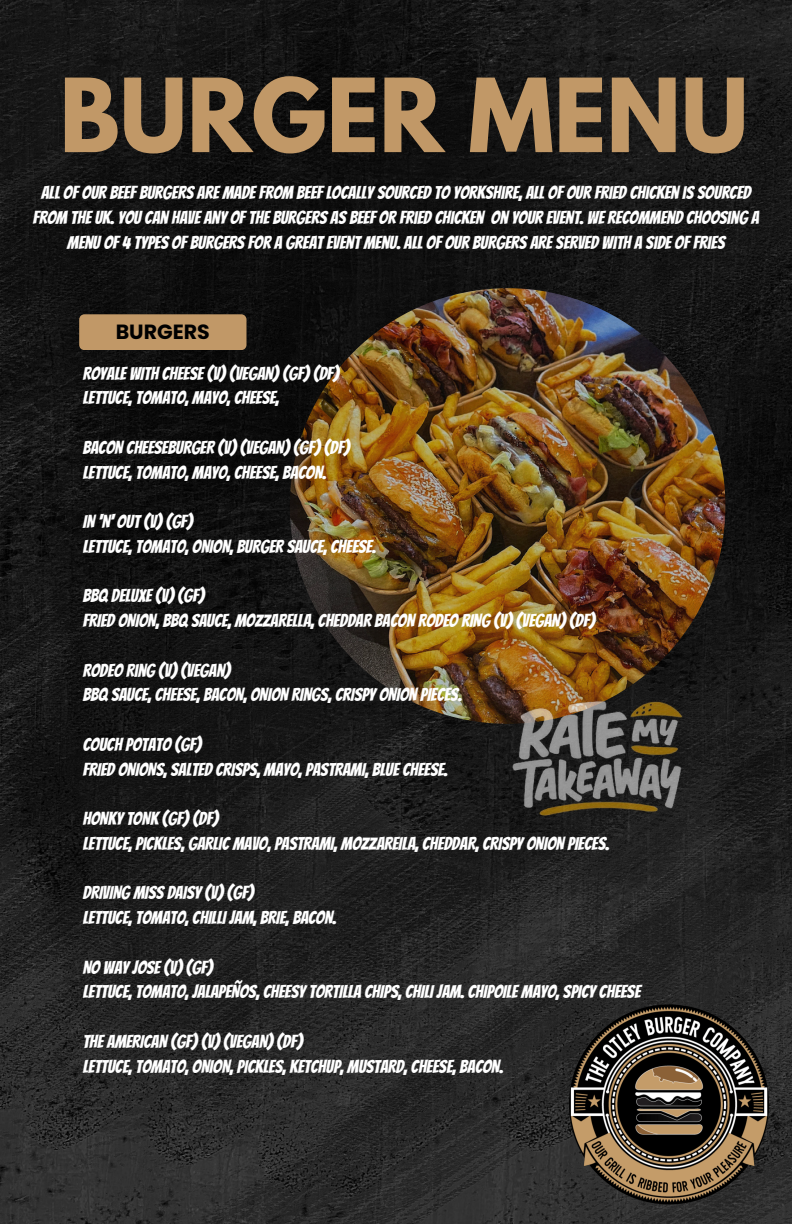
<style>
.page{position:relative;width:792px;height:1224px;background:#fff}
.page>*{position:absolute;margin:0;border:0;box-sizing:border-box;transform-origin:0 0}
.t1{font:700 90.4px "League Spartan";color:#c19867}
.t2{font:700 20.5px "Poppins";color:#000}
.t3{font:18px/24.8px "Bangers";color:#fff;text-align:center}
</style>
<div class="page">
<img style="left:0;top:0;width:792px;height:1224px">
<img style="left:290px;top:288px;width:435px;height:436px;border-radius:50%">
<div style="left:79px;top:314px;width:168px;height:36px;background:#c19867"></div>
<img style="left:482px;top:644px;width:230px;height:230px">
<img style="left:565px;top:979px;width:207px;height:245px">
<p class="t1" style="left:59px;top:71px;width:690px">BURGER MENU</p>
<p class="t3" style="left:33px;top:180px;width:728px">ALL OF OUR BEEF BURGERS ARE MADE FROM BEEF LOCALLY SOURCED TO YORKSHIRE, ALL OF OUR FRIED CHICKEN IS SOURCED<br>FROM THE UK. YOU CAN HAVE ANY OF THE BURGERS AS BEEF OR FRIED CHICKEN ON YOUR EVENT. WE RECOMMEND CHOOSING A<br>MENU OF 4 TYPES OF BURGERS FOR A GREAT EVENT MENU. ALL OF OUR BURGERS ARE SERVED WITH A SIDE OF FRIES</p>
<p class="t2" style="left:116px;top:317px;width:96px">BURGERS</p>
<p class="t3" style="left:83px;top:361px;width:258px">ROYALE WITH CHEESE (V) (VEGAN) (GF) (DF)</p>
<p class="t3" style="left:83px;top:386px;width:198px">LETTUCE, TOMATO, MAYO, CHEESE,</p>
<p class="t3" style="left:83px;top:435px;width:269px">BACON CHEESEBURGER (V) (VEGAN) (GF) (DF)</p>
<p class="t3" style="left:83px;top:460px;width:245px">LETTUCE, TOMATO, MAYO, CHEESE, BACON.</p>
<p class="t3" style="left:83px;top:509px;width:111px">IN 'N' OUT (V) (GF)</p>
<p class="t3" style="left:83px;top:534px;width:294px">LETTUCE, TOMATO, ONION, BURGER SAUCE, CHEESE.</p>
<p class="t3" style="left:83px;top:584px;width:123px">BBQ DELUXE (V) (GF)</p>
<p class="t3" style="left:83px;top:608px;width:514px">FRIED ONION, BBQ SAUCE, MOZZARELLA, CHEDDAR BACON RODEO RING (V) (VEGAN) (DF)</p>
<p class="t3" style="left:83px;top:658px;width:149px">RODEO RING (V) (VEGAN)</p>
<p class="t3" style="left:83px;top:683px;width:381px">BBQ SAUCE, CHEESE, BACON, ONION RINGS, CRISPY ONION PIECES.</p>
<p class="t3" style="left:83px;top:732px;width:120px">COUCH POTATO (GF)</p>
<p class="t3" style="left:83px;top:757px;width:366px">FRIED ONIONS, SALTED CRISPS, MAYO, PASTRAMI, BLUE CHEESE.</p>
<p class="t3" style="left:83px;top:806px;width:137px">HONKY TONK (GF) (DF)</p>
<p class="t3" style="left:83px;top:831px;width:528px">LETTUCE, PICKLES, GARLIC MAVO, PASTRAMI, MOZZAREILA, CHEDDAR, CRISPY ONION PIECES.</p>
<p class="t3" style="left:83px;top:881px;width:173px">DRIVING MISS DAISY (V) (GF)</p>
<p class="t3" style="left:83px;top:905px;width:255px">LETTUCE, TOMATO, CHILLI JAM, BRIE, BACON.</p>
<p class="t3" style="left:83px;top:955px;width:132px">NO WAY JOSE (V) (GF)</p>
<p class="t3" style="left:83px;top:980px;width:559px">LETTUCE, TOMATO, JALAPEÑOS, CHEESY TORTILLA CHIPS, CHILI JAM. CHIPOILE MAYO, SPICY CHEESE</p>
<p class="t3" style="left:83px;top:1029px;width:221px">THE AMERICAN (GF) (V) (VEGAN) (DF)</p>
<p class="t3" style="left:83px;top:1054px;width:422px">LETTUCE, TOMATO, ONION, PICKLES, KETCHUP, MUSTARD, CHEESE, BACON.</p>
</div>
